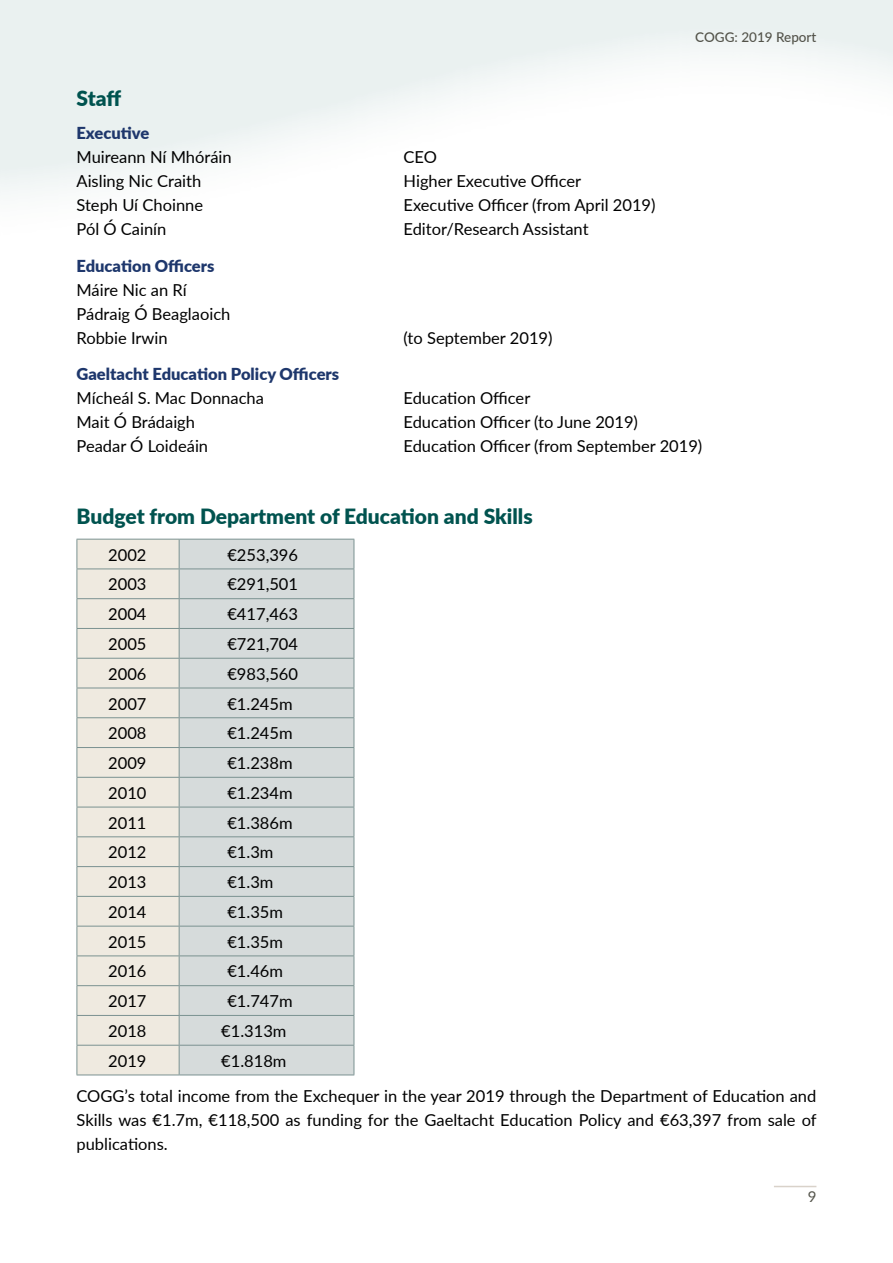
<style>
.page{position:relative;width:893px;height:1263px;background:#fff}
.page>*{position:absolute;margin:0;border:0;box-sizing:border-box;transform-origin:0 0}
.t1{font:900 21px "Lato";color:#00534f}
.t2{font:16.5px/24px "Lato";color:#000}
.t3{font:900 16.5px "Lato";color:#1e376c}
.t4{font:15px "Lato";color:#53534a}
.t5{font:500 13.5px "Lato";color:#53534a}
</style>
<div class="page">
<hr style="left:774px;top:1186px;width:42px;height:1px;background:#d9d2ca">
<div style="left:78px;top:540px;width:101px;height:534px;background:#efeae0"></div>
<div style="left:180px;top:540px;width:174px;height:534px;background:#d6dbdb"></div>
<hr style="left:77px;top:539px;width:102px;height:1px;background:#7b9291">
<hr style="left:179px;top:539px;width:175px;height:1px;background:#7b9291">
<hr style="left:77px;top:568px;width:102px;height:1px;background:#7b9291">
<hr style="left:179px;top:568px;width:175px;height:1px;background:#7b9291">
<hr style="left:77px;top:598px;width:102px;height:1px;background:#7b9291">
<hr style="left:179px;top:598px;width:175px;height:1px;background:#7b9291">
<hr style="left:77px;top:628px;width:102px;height:1px;background:#7b9291">
<hr style="left:179px;top:628px;width:175px;height:1px;background:#7b9291">
<hr style="left:77px;top:658px;width:102px;height:1px;background:#7b9291">
<hr style="left:179px;top:658px;width:175px;height:1px;background:#7b9291">
<hr style="left:77px;top:688px;width:102px;height:1px;background:#7b9291">
<hr style="left:179px;top:688px;width:175px;height:1px;background:#7b9291">
<hr style="left:77px;top:717px;width:102px;height:1px;background:#7b9291">
<hr style="left:179px;top:717px;width:175px;height:1px;background:#7b9291">
<hr style="left:77px;top:747px;width:102px;height:1px;background:#7b9291">
<hr style="left:179px;top:747px;width:175px;height:1px;background:#7b9291">
<hr style="left:77px;top:777px;width:102px;height:1px;background:#7b9291">
<hr style="left:179px;top:777px;width:175px;height:1px;background:#7b9291">
<hr style="left:77px;top:807px;width:102px;height:1px;background:#7b9291">
<hr style="left:179px;top:807px;width:175px;height:1px;background:#7b9291">
<hr style="left:77px;top:836px;width:102px;height:1px;background:#7b9291">
<hr style="left:179px;top:836px;width:175px;height:1px;background:#7b9291">
<hr style="left:77px;top:866px;width:102px;height:1px;background:#7b9291">
<hr style="left:179px;top:866px;width:175px;height:1px;background:#7b9291">
<hr style="left:77px;top:896px;width:102px;height:1px;background:#7b9291">
<hr style="left:179px;top:896px;width:175px;height:1px;background:#7b9291">
<hr style="left:77px;top:926px;width:102px;height:1px;background:#7b9291">
<hr style="left:179px;top:926px;width:175px;height:1px;background:#7b9291">
<hr style="left:77px;top:955px;width:102px;height:1px;background:#7b9291">
<hr style="left:179px;top:955px;width:175px;height:1px;background:#7b9291">
<hr style="left:77px;top:985px;width:102px;height:1px;background:#7b9291">
<hr style="left:179px;top:985px;width:175px;height:1px;background:#7b9291">
<hr style="left:77px;top:1015px;width:102px;height:1px;background:#7b9291">
<hr style="left:179px;top:1015px;width:175px;height:1px;background:#7b9291">
<hr style="left:77px;top:1045px;width:102px;height:1px;background:#7b9291">
<svg style="left:77px;top:539px;width:1px;height:535px"></svg>
<hr style="left:179px;top:1045px;width:175px;height:1px;background:#7b9291">
<svg style="left:179px;top:539px;width:1px;height:535px"></svg>
<svg style="left:354px;top:539px;width:1px;height:535px"></svg>
<hr style="left:77px;top:1074px;width:102px;height:1px;background:#7b9291">
<hr style="left:179px;top:1074px;width:175px;height:1px;background:#7b9291">
<p class="t1" style="left:77px;top:83px;width:46px">Staff</p>
<p class="t3" style="left:77px;top:120px;width:74px">Executive</p>
<p class="t2" style="left:77px;top:144px;width:157px">Muireann Ní Mhóráin</p>
<p class="t2" style="left:404px;top:144px;width:35px">CEO</p>
<p class="t2" style="left:77px;top:168px;width:126px">Aisling Nic Craith</p>
<p class="t2" style="left:404px;top:168px;width:179px">Higher Executive Officer</p>
<p class="t2" style="left:77px;top:192px;width:128px">Steph Uí Choinne</p>
<p class="t2" style="left:404px;top:192px;width:253px">Executive Officer (from April 2019)</p>
<p class="t2" style="left:77px;top:216px;width:91px">Pól Ó Cainín</p>
<p class="t2" style="left:404px;top:216px;width:187px">Editor/Research Assistant</p>
<p class="t3" style="left:77px;top:253px;width:139px">Education Officers</p>
<p class="t2" style="left:77px;top:277px;width:155px">Máire Nic an Rí<br>Pádraig Ó Beaglaoich<br>Robbie Irwin</p>
<p class="t2" style="left:404px;top:325px;width:150px">(to September 2019)</p>
<p class="t5" style="left:695px;top:27px;width:123px">COGG: 2019 Report</p>
<p class="t3" style="left:77px;top:362px;width:264px">Gaeltacht Education Policy Officers</p>
<p class="t2" style="left:77px;top:386px;width:189px">Mícheál S. Mac Donnacha</p>
<p class="t2" style="left:404px;top:386px;width:128px">Education Officer</p>
<p class="t2" style="left:77px;top:410px;width:120px">Mait Ó Brádaigh</p>
<p class="t2" style="left:404px;top:410px;width:236px">Education Officer (to June 2019)</p>
<p class="t2" style="left:77px;top:434px;width:133px">Peadar Ó Loideáin</p>
<p class="t2" style="left:404px;top:434px;width:300px">Education Officer (from September 2019)</p>
<p class="t1" style="left:77px;top:501px;width:458px">Budget from Department of Education and Skills</p>
<p class="t2" style="left:108px;top:542px;width:40px">2002</p>
<p class="t2" style="left:227px;top:542px;width:72px">€253,396</p>
<p class="t2" style="left:108px;top:572px;width:40px">2003</p>
<p class="t2" style="left:227px;top:572px;width:72px">€291,501</p>
<p class="t2" style="left:108px;top:601px;width:40px">2004</p>
<p class="t2" style="left:227px;top:601px;width:72px">€417,463</p>
<p class="t2" style="left:108px;top:631px;width:40px">2005</p>
<p class="t2" style="left:227px;top:631px;width:72px">€721,704</p>
<p class="t2" style="left:108px;top:661px;width:40px">2006</p>
<p class="t2" style="left:227px;top:661px;width:72px">€983,560</p>
<p class="t2" style="left:108px;top:691px;width:40px">2007</p>
<p class="t2" style="left:227px;top:691px;width:67px">€1.245m</p>
<p class="t2" style="left:108px;top:721px;width:40px">2008</p>
<p class="t2" style="left:227px;top:721px;width:67px">€1.245m</p>
<p class="t2" style="left:108px;top:750px;width:40px">2009</p>
<p class="t2" style="left:227px;top:750px;width:67px">€1.238m</p>
<p class="t2" style="left:108px;top:780px;width:40px">2010</p>
<p class="t2" style="left:227px;top:780px;width:67px">€1.234m</p>
<p class="t2" style="left:108px;top:810px;width:40px">2011</p>
<p class="t2" style="left:227px;top:810px;width:67px">€1.386m</p>
<p class="t2" style="left:108px;top:840px;width:40px">2012</p>
<p class="t2" style="left:227px;top:840px;width:48px">€1.3m</p>
<p class="t2" style="left:108px;top:869px;width:40px">2013</p>
<p class="t2" style="left:227px;top:869px;width:48px">€1.3m</p>
<p class="t2" style="left:108px;top:899px;width:40px">2014</p>
<p class="t2" style="left:227px;top:899px;width:57px">€1.35m</p>
<p class="t2" style="left:108px;top:929px;width:40px">2015</p>
<p class="t2" style="left:227px;top:929px;width:57px">€1.35m</p>
<p class="t2" style="left:108px;top:959px;width:40px">2016</p>
<p class="t2" style="left:227px;top:959px;width:57px">€1.46m</p>
<p class="t2" style="left:108px;top:988px;width:40px">2017</p>
<p class="t2" style="left:227px;top:988px;width:67px">€1.747m</p>
<p class="t2" style="left:108px;top:1018px;width:40px">2018</p>
<p class="t2" style="left:221px;top:1018px;width:67px">€1.313m</p>
<p class="t2" style="left:108px;top:1048px;width:40px">2019</p>
<p class="t2" style="left:77px;top:1042px;width:741px;line-height:35.1px;text-indent:145px">€1.818m<br>COGG’s total income from the Exchequer in the year 2019 through the Department of Education and</p>
<p class="t2" style="left:77px;top:1107px;width:742px">Skills was €1.7m, €118,500 as funding for the Gaeltacht Education Policy and €63,397 from sale of publications.</p>
<p class="t4" style="left:808px;top:1186px;width:10px">9</p>
</div>
